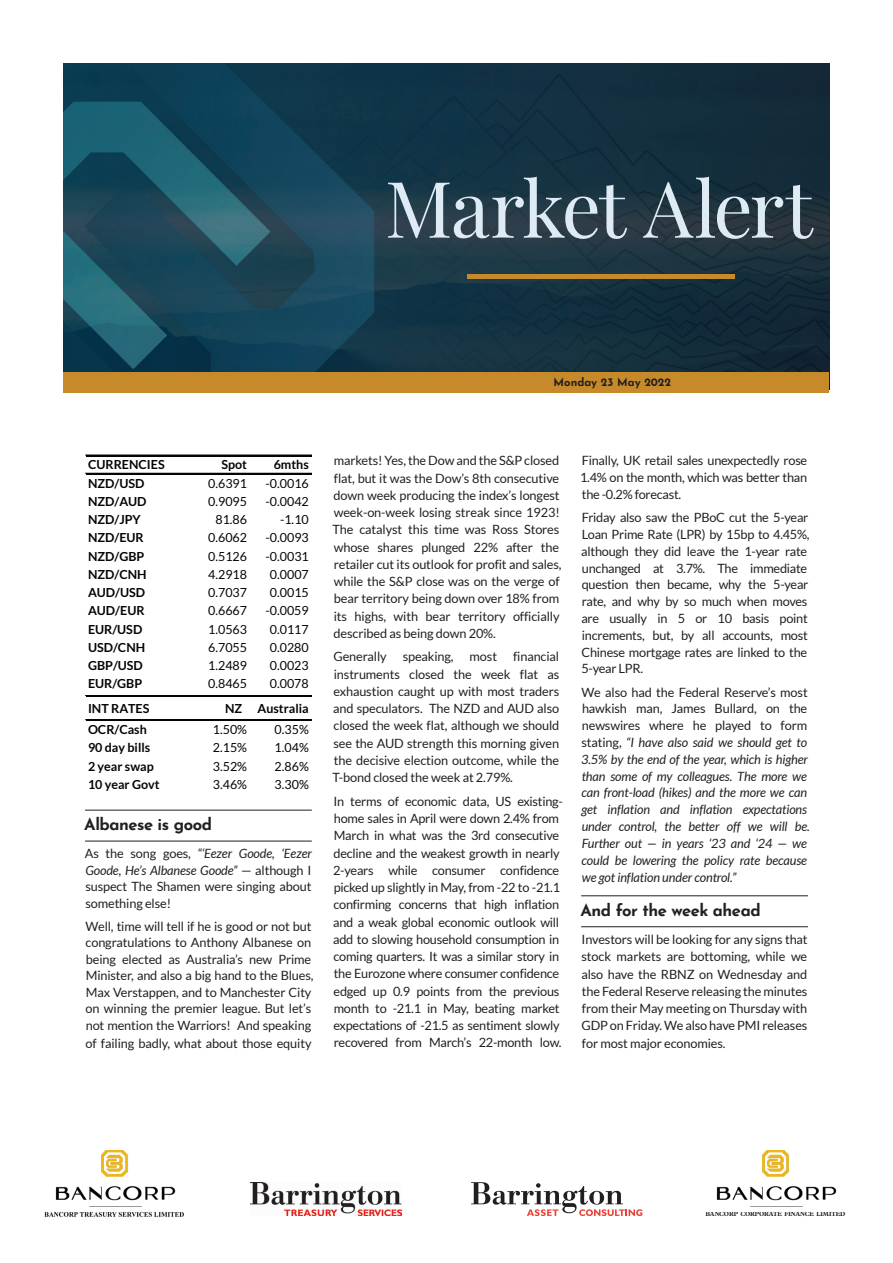
<style>
.page{position:relative;width:893px;height:1263px;background:#fff}
.page>*{position:absolute;margin:0;border:0;box-sizing:border-box;transform-origin:0 0}
.t1{font:78px "Playfair Display";letter-spacing:-.03em;color:#deeaf4}
.t2{font:700 16.5px "Josefin Sans";letter-spacing:-.025em;color:#231f20}
.t3{font:12.75px/17.2px "Lato";letter-spacing:-.02em;color:#231f20;text-align:justify}
.t4{font:italic 12.75px/16.8px "Lato";letter-spacing:-.01em;color:#231f20}
.t5{font:12.45px "Lato";color:#040503}
.t6{font:700 12.45px "Lato";color:#040503}
.t7{font:700 11.25px "Josefin Sans";color:#231f20}
.t8{font:700 6.45px "Plantin Std";letter-spacing:-.01em;color:#231f20;scale:.93 1}
.s1{font-style:italic}
.s2{font-style:normal}
</style>
<div class="page">
<hr style="left:85px;top:810px;width:227px;height:1px;background:#231f20">
<hr style="left:85px;top:841px;width:227px;height:1px;background:#231f20">
<hr style="left:86px;top:455px;width:225px;height:1px;background:#040503">
<hr style="left:86px;top:473px;width:225px;height:1px;background:#040503">
<hr style="left:86px;top:695px;width:225px;height:2px;background:#040503">
<hr style="left:86px;top:719px;width:225px;height:1px;background:#040503">
<hr style="left:86px;top:720px;width:225px;height:1px;background:#040503">
<hr style="left:581px;top:895px;width:227px;height:1px;background:#231f20">
<hr style="left:581px;top:926px;width:227px;height:1px;background:#231f20">
<img style="left:44px;top:1150px;width:140px;height:67px">
<img style="left:251px;top:1182px;width:151px;height:33px">
<img style="left:716px;top:1150px;width:121px;height:57px">
<img style="left:64px;top:64px;width:765px;height:308px">
<div style="left:64px;top:372px;width:765px;height:21px;background:#c78a2a"></div>
<hr style="left:467px;top:275px;width:268px;height:4px;background:#c78a2a">
<svg style="left:471px;top:1182px;width:171px;height:34px"></svg>
<h1 class="t1" style="left:385px;top:148px;width:429px">Market Alert</h1>
<p class="t7" style="left:554px;top:372px;width:119px">Monday 23 May 2022</p>
<p class="t6" style="left:88px;top:458px;width:78px">CURRENCIES</p>
<p class="t6" style="left:221px;top:458px;width:27px">Spot</p>
<p class="t6" style="left:274px;top:458px;width:37px">6mths</p>
<p class="t6" style="left:88px;top:476px;width:58px">NZD/USD</p>
<p class="t5" style="left:208px;top:476px;width:40px">0.6391</p>
<p class="t5" style="left:266px;top:476px;width:45px">-0.0016</p>
<p class="t6" style="left:88px;top:494px;width:60px">NZD/AUD</p>
<p class="t5" style="left:208px;top:494px;width:40px">0.9095</p>
<p class="t5" style="left:266px;top:494px;width:45px">-0.0042</p>
<p class="t6" style="left:88px;top:512px;width:54px">NZD/JPY</p>
<p class="t5" style="left:215px;top:513px;width:33px">81.86</p>
<p class="t5" style="left:280px;top:513px;width:30px">-1.10</p>
<p class="t6" style="left:88px;top:531px;width:57px">NZD/EUR</p>
<p class="t5" style="left:208px;top:531px;width:40px">0.6062</p>
<p class="t5" style="left:266px;top:531px;width:45px">-0.0093</p>
<p class="t6" style="left:88px;top:549px;width:58px">NZD/GBP</p>
<p class="t5" style="left:208px;top:549px;width:40px">0.5126</p>
<p class="t5" style="left:266px;top:549px;width:45px">-0.0031</p>
<p class="t6" style="left:88px;top:567px;width:60px">NZD/CNH</p>
<p class="t5" style="left:208px;top:567px;width:40px">4.2918</p>
<p class="t5" style="left:270px;top:567px;width:40px">0.0007</p>
<p class="t6" style="left:88px;top:585px;width:59px">AUD/USD</p>
<p class="t5" style="left:208px;top:586px;width:40px">0.7037</p>
<p class="t5" style="left:270px;top:586px;width:40px">0.0015</p>
<p class="t6" style="left:88px;top:604px;width:58px">AUD/EUR</p>
<p class="t5" style="left:208px;top:604px;width:40px">0.6667</p>
<p class="t5" style="left:266px;top:604px;width:45px">-0.0059</p>
<p class="t6" style="left:88px;top:622px;width:56px">EUR/USD</p>
<p class="t5" style="left:208px;top:622px;width:40px">1.0563</p>
<p class="t5" style="left:270px;top:622px;width:40px">0.0117</p>
<p class="t6" style="left:88px;top:640px;width:59px">USD/CNH</p>
<p class="t5" style="left:208px;top:640px;width:40px">6.7055</p>
<p class="t5" style="left:270px;top:640px;width:40px">0.0280</p>
<p class="t6" style="left:88px;top:658px;width:56px">GBP/USD</p>
<p class="t5" style="left:208px;top:658px;width:40px">1.2489</p>
<p class="t5" style="left:270px;top:658px;width:40px">0.0023</p>
<p class="t6" style="left:88px;top:676px;width:56px">EUR/GBP</p>
<p class="t5" style="left:208px;top:677px;width:40px">0.8465</p>
<p class="t5" style="left:270px;top:677px;width:40px">0.0078</p>
<p class="t6" style="left:88px;top:701px;width:63px">INT RATES</p>
<p class="t6" style="left:225px;top:701px;width:85px">NZ Australia</p>
<p class="t6" style="left:88px;top:722px;width:60px">OCR/Cash</p>
<p class="t5" style="left:213px;top:723px;width:36px">1.50%</p>
<p class="t5" style="left:275px;top:723px;width:36px">0.35%</p>
<p class="t6" style="left:88px;top:741px;width:64px">90 day bills</p>
<p class="t5" style="left:213px;top:741px;width:36px">2.15%</p>
<p class="t5" style="left:275px;top:741px;width:36px">1.04%</p>
<p class="t6" style="left:88px;top:759px;width:67px">2 year swap</p>
<p class="t5" style="left:213px;top:759px;width:36px">3.52%</p>
<p class="t5" style="left:275px;top:759px;width:36px">2.86%</p>
<p class="t6" style="left:88px;top:777px;width:73px">10 year Govt</p>
<p class="t5" style="left:213px;top:777px;width:36px">3.46%</p>
<p class="t5" style="left:275px;top:777px;width:36px">3.30%</p>
<p class="t2" style="left:84px;top:810px;width:129px">Albanese is good</p>
<p class="t3" style="left:85px;top:845px;width:229px;line-height:16.5px">As the song goes, <span class="s1">“‘Eezer Goode, ‘Eezer Goode, He’s Albanese Goode”</span> — although I suspect The Shamen were singing about something else!</p>
<p class="t3" style="left:85px;top:918px;width:230px;line-height:16.6px;text-align:left">Well, time will tell if he is good or not but congratulations to Anthony Albanese on being elected as Australia’s new Prime Minister, and also a big hand to the Blues, Max Verstappen, and to Manchester City on winning the premier league. But let’s not mention the Warriors! And speaking of failing badly, what about those equity</p>
<p class="t3" style="left:333px;top:452px;width:230px;text-align:left">markets! Yes, the Dow and the S&amp;P closed flat, but it was the Dow’s 8th consecutive down week producing the index’s longest week-on-week losing streak since 1923!<br>The catalyst this time was Ross Stores whose shares plunged 22% after the retailer cut its outlook for profit and sales, while the S&amp;P close was on the verge of bear territory being down over 18% from its highs, with bear territory officially described as being down 20%.</p>
<p class="t3" style="left:333px;top:648px;width:55px">Generally</p>
<p class="t3" style="left:403px;top:648px;width:52px">speaking,</p>
<p class="t3" style="left:470px;top:648px;width:29px">most</p>
<p class="t3" style="left:333px;top:648px;width:228px;text-indent:181px">financial instruments closed the week flat as exhaustion caught up with most traders and speculators. The NZD and AUD also closed the week flat, although we should see the AUD strength this morning given the decisive election outcome, while the T-bond closed the week at 2.79%.</p>
<p class="t3" style="left:333px;top:792px;width:231px;text-align:left">In terms of economic data, US existing&shy;home sales in April were down 2.4% from March in what was the 3rd consecutive decline and the weakest growth in nearly 2-years while consumer confidence picked up slightly in May, from -22 to -21.1 confirming concerns that high inflation and a weak global economic outlook will add to slowing household consumption in coming quarters. It was a similar story in the Eurozone where consumer confidence edged up 0.9 points from the previous month to -21.1 in May, beating market expectations of -21.5 as sentiment slowly recovered from March’s 22-month low.</p>
<p class="t3" style="left:580px;top:452px;width:229px;line-height:16.8px">Finally, UK retail sales unexpectedly rose 1.4% on the month, which was better than the -0.2% forecast.</p>
<p class="t3" style="left:581px;top:509px;width:230px;line-height:16.8px;text-align:left">Friday also saw the PBoC cut the 5-year Loan Prime Rate (LPR) by 15bp to 4.45%, although they did leave the 1-year rate unchanged at 3.7%. The immediate question then became, why the 5-year rate, and why by so much when moves are usually in 5 or 10 basis point increments, but, by all accounts, most Chinese mortgage rates are linked to the 5-year LPR.</p>
<p class="t4" style="left:581px;top:684px;width:230px"><span class="s2">We also had the Federal Reserve’s most hawkish man, James Bullard, on the newswires where he played to form stating,</span> “I have also said we should get to 3.5% by the end of the year, which is higher than some of my colleagues. The more we can front-load (hikes) and the more we can get inflation and inflation expectations under control, the better off we will be.<br>Further out — in years ‘23 and ‘24 — we could be lowering the policy rate because we got inflation under control.”</p>
<p class="t2" style="left:580px;top:896px;width:182px">And for the week ahead</p>
<p class="t3" style="left:581px;top:931px;width:228px">Investors will be looking for any signs that stock markets are bottoming, while we also have the RBNZ on Wednesday and the Federal Reserve releasing the minutes from their May meeting on Thursday with GDP on Friday. We also have PMI releases for most major economies.</p>
<p class="t8" style="left:705px;top:1210px;width:152px">BANCORP CORPORATE FINANCE LIMITED</p>
</div>
